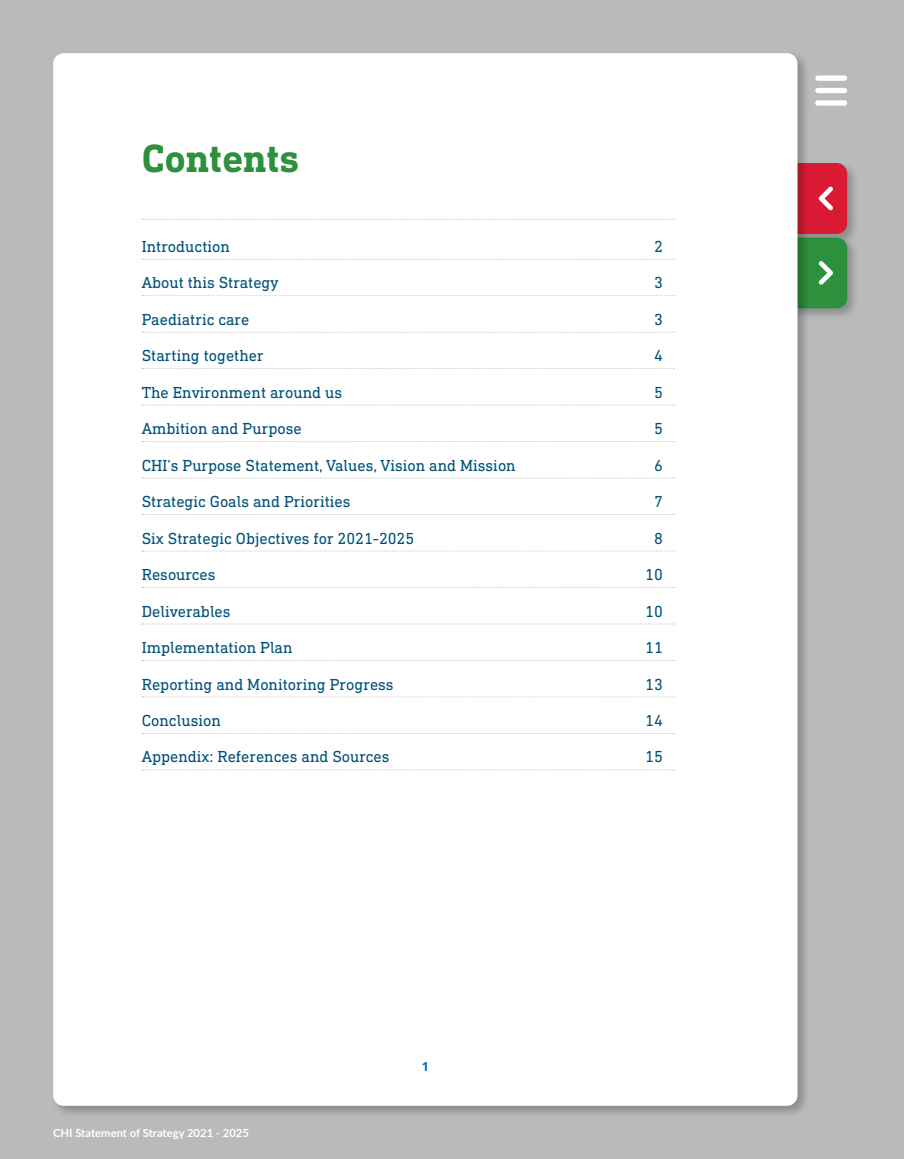
<style>
.page{position:relative;width:904px;height:1159px;background:#b9babb}
.page>*{position:absolute;margin:0;border:0;box-sizing:border-box;transform-origin:0 0}
.t1{font:700 40px "DIN Next Slab Pro";color:#2d903c}
.t2{font:16.25px "DIN Next Slab Pro";color:#005179}
.t3{font:700 12.5px "Open Sans";color:#0668b3}
.t4{font:700 11.25px "Lato";color:#fff}
</style>
<div class="page">
<svg style="left:815px;top:75px;width:32px;height:31px"></svg>
<div style="left:787px;top:160px;width:72px;height:87px;background:#000;opacity:.25"></div>
<div style="left:787px;top:235px;width:72px;height:86px;background:#000;opacity:.25"></div>
<svg style="left:810px;top:163px;width:37px;height:145px"></svg>
<div style="left:50px;top:50px;width:760px;height:1068px;background:#000;opacity:.25"></div>
<div style="left:53px;top:53px;width:744px;height:1053px;background:#fff"></div>
<svg style="left:142px;top:219px;width:532px;height:1px"></svg>
<svg style="left:142px;top:259px;width:532px;height:1px"></svg>
<svg style="left:142px;top:295px;width:532px;height:1px"></svg>
<svg style="left:142px;top:332px;width:532px;height:1px"></svg>
<svg style="left:142px;top:368px;width:532px;height:1px"></svg>
<svg style="left:142px;top:405px;width:532px;height:1px"></svg>
<svg style="left:142px;top:441px;width:532px;height:1px"></svg>
<svg style="left:142px;top:478px;width:532px;height:1px"></svg>
<svg style="left:142px;top:514px;width:532px;height:1px"></svg>
<svg style="left:142px;top:551px;width:532px;height:1px"></svg>
<svg style="left:142px;top:587px;width:532px;height:1px"></svg>
<svg style="left:142px;top:624px;width:532px;height:1px"></svg>
<svg style="left:142px;top:660px;width:532px;height:1px"></svg>
<svg style="left:142px;top:696px;width:532px;height:1px"></svg>
<svg style="left:142px;top:733px;width:532px;height:1px"></svg>
<svg style="left:142px;top:769px;width:532px;height:1px"></svg>
<h1 class="t1" style="left:142px;top:135px;width:159px">Contents</h1>
<p class="t2" style="left:142px;top:237px;width:90px">Introduction</p>
<p class="t2" style="left:654px;top:237px;width:10px">2</p>
<p class="t2" style="left:142px;top:273px;width:138px">About this Strategy</p>
<p class="t2" style="left:654px;top:273px;width:10px">3</p>
<p class="t2" style="left:142px;top:310px;width:109px">Paediatric care</p>
<p class="t2" style="left:654px;top:310px;width:10px">3</p>
<p class="t2" style="left:142px;top:346px;width:123px">Starting together</p>
<p class="t2" style="left:654px;top:346px;width:10px">4</p>
<p class="t2" style="left:142px;top:383px;width:202px">The Environment around us</p>
<p class="t2" style="left:654px;top:383px;width:10px">5</p>
<p class="t2" style="left:142px;top:419px;width:161px">Ambition and Purpose</p>
<p class="t2" style="left:654px;top:419px;width:10px">5</p>
<p class="t2" style="left:142px;top:456px;width:375px">CHI’s Purpose Statement, Values, Vision and Mission</p>
<p class="t2" style="left:654px;top:456px;width:10px">6</p>
<p class="t2" style="left:142px;top:492px;width:210px">Strategic Goals and Priorities</p>
<p class="t2" style="left:654px;top:492px;width:10px">7</p>
<p class="t2" style="left:142px;top:529px;width:274px">Six Strategic Objectives for 2021-2025</p>
<p class="t2" style="left:654px;top:529px;width:10px">8</p>
<p class="t2" style="left:142px;top:565px;width:75px">Resources</p>
<p class="t2" style="left:645px;top:565px;width:19px">10</p>
<p class="t2" style="left:142px;top:602px;width:90px">Deliverables</p>
<p class="t2" style="left:645px;top:602px;width:19px">10</p>
<p class="t2" style="left:142px;top:638px;width:152px">Implementation Plan</p>
<p class="t2" style="left:645px;top:638px;width:19px">11</p>
<p class="t2" style="left:142px;top:674px;width:253px">Reporting and Monitoring Progress</p>
<p class="t2" style="left:645px;top:674px;width:19px">13</p>
<p class="t2" style="left:142px;top:711px;width:81px">Conclusion</p>
<p class="t2" style="left:645px;top:711px;width:19px">14</p>
<p class="t2" style="left:142px;top:747px;width:249px">Appendix: References and Sources</p>
<p class="t2" style="left:645px;top:747px;width:19px">15</p>
<p class="t4" style="left:53px;top:1125px;width:197px">CHI Statement of Strategy 2021 - 2025</p>
<p class="t3" style="left:422px;top:1057px;width:9px">1</p>
</div>
